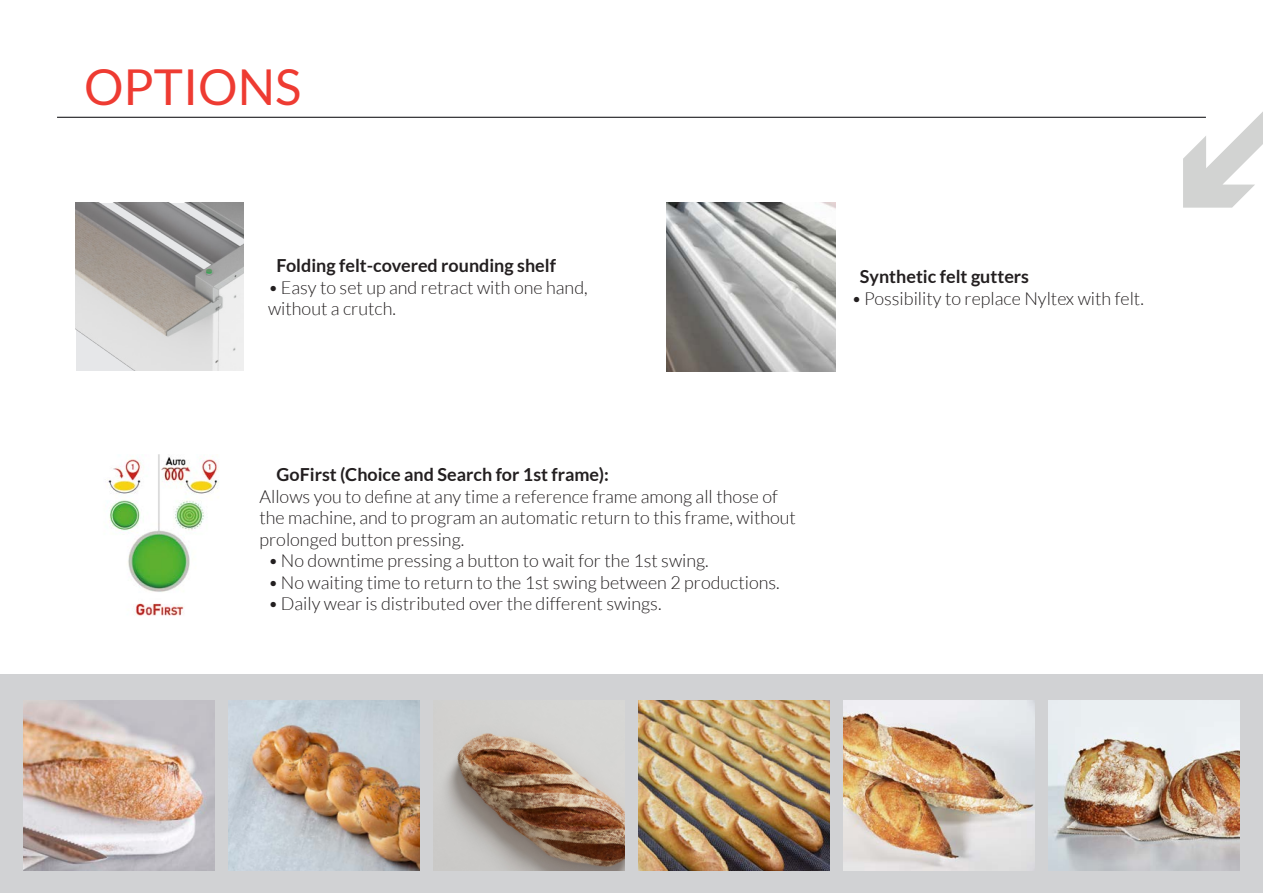
<style>
.page{position:relative;width:1263px;height:893px;background:#fff}
.page>*{position:absolute;margin:0;border:0;box-sizing:border-box;transform-origin:0 0}
.t1{font:49.5px "Lato";color:#ee3b32}
.t2{font:300 18px/21.6px "Lato";color:#231f20}
.t3{font:700 18px "Lato";color:#231f20}
</style>
<div class="page">
<hr style="left:57px;top:117px;width:1149px;height:1px;background:#000004">
<svg style="left:1183px;top:112px;width:80px;height:96px"></svg>
<img style="left:76px;top:203px;width:168px;height:167px">
<div style="left:0;top:674px;width:1263px;height:219px;background:#d1d2d4"></div>
<img style="left:23px;top:700px;width:192px;height:170px">
<img style="left:228px;top:700px;width:192px;height:170px">
<img style="left:638px;top:700px;width:192px;height:170px">
<img style="left:433px;top:732px;width:192px;height:138px">
<img style="left:843px;top:700px;width:191px;height:170px">
<img style="left:1048px;top:700px;width:191px;height:170px">
<img style="left:667px;top:202px;width:168px;height:169px">
<img style="left:107px;top:454px;width:112px;height:162px">
<p class="t1" style="left:84px;top:59px;width:219px">OPTIONS</p>
<p class="t3" style="left:277px;top:255px;width:281px">Folding felt-covered rounding shelf</p>
<p class="t2" style="left:268px;top:277px;width:321px">•Easy to set up and retract with one hand, without a crutch.</p>
<p class="t3" style="left:860px;top:266px;width:171px">Synthetic felt gutters</p>
<p class="t2" style="left:851px;top:287px;width:294px">•Possibility to replace Nyltex with felt.</p>
<p class="t3" style="left:277px;top:464px;width:334px">GoFirst (Choice and Search for 1st frame):</p>
<p class="t2" style="left:260px;top:486px;width:538px">Allows you to define at any time a reference frame among all those of the machine, and to program an automatic return to this frame, without prolonged button pressing.</p>
<p class="t2" style="left:268px;top:550px;width:442px">•No downtime pressing a button to wait for the 1st swing.</p>
<p class="t2" style="left:268px;top:572px;width:513px">•No waiting time to return to the 1st swing between 2 productions.</p>
<p class="t2" style="left:268px;top:593px;width:395px">•Daily wear is distributed over the different swings.</p>
</div>
